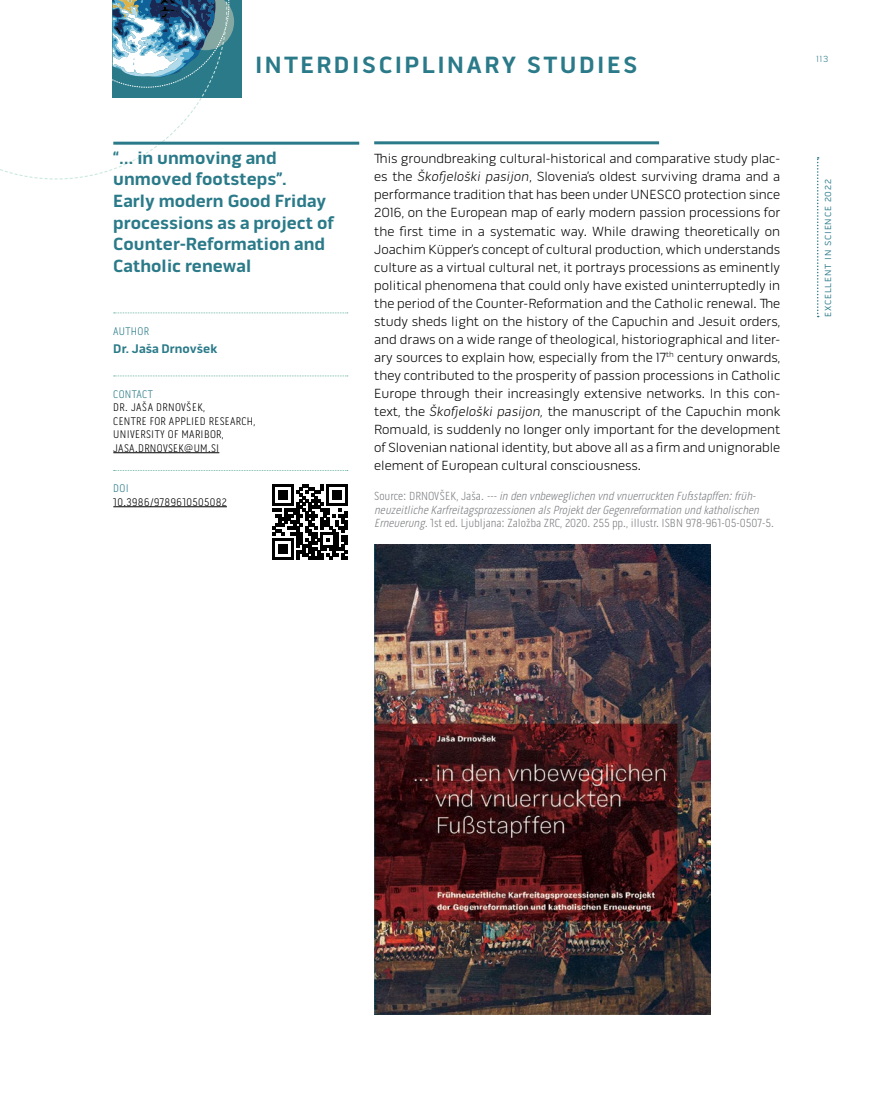
<style>
.page{position:relative;width:893px;height:1106px;background:#fff}
.page>*{position:absolute;margin:0;border:0;box-sizing:border-box;transform-origin:0 0}
.t1{font:700 24px "Bose Gothic";letter-spacing:.1em;color:#2a7a89}
.t2{font:700 18px/21.6px "Bose Gothic";color:#2a7a89}
.t3{font:300 13.5px/18px "Bose Gothic";color:#000;text-align:justify}
.t4{font:700 12.75px "Bose Gothic";color:#2a7a89}
.t5{font:italic 300 12px/13.5px "Pill Gothic 300 mg";color:#808285}
.t6{font:300 11.25px/13.5px "Pill Gothic 300 mg";letter-spacing:.03em;color:#000}
.t7{font:300 11.25px "Pill Gothic 300 mg";letter-spacing:.03em;color:#2a7a89}
.t8{font:9px "Bose Gothic";letter-spacing:.1em;color:#2a7a89}
.t9{font:300 9px "Bose Gothic";color:#2a7a89}
.s1{font-style:italic}
.s2{font-style:normal}
</style>
<div class="page">
<div style="left:113px;top:0;width:129px;height:97px;background:#2a7a89"></div>
<svg style="left:817px;top:157px;width:2px;height:160px"></svg>
<hr style="left:374px;top:141px;width:285px;height:3px;background:#2a7a89">
<img style="left:374px;top:544px;width:336px;height:470px">
<svg style="left:228px;top:0;width:6px;height:142px"></svg>
<svg style="left:0;top:0;width:228px;height:180px"></svg>
<hr style="left:113px;top:142px;width:246px;height:3px;background:#2a7a89">
<svg style="left:114px;top:312px;width:234px;height:1px"></svg>
<svg style="left:114px;top:375px;width:234px;height:1px"></svg>
<hr style="left:113px;top:452px;width:106px;height:1px;background:#000">
<svg style="left:114px;top:470px;width:234px;height:1px"></svg>
<hr style="left:113px;top:506px;width:114px;height:1px;background:#000">
<svg style="left:272px;top:484px;width:75px;height:75px"></svg>
<h1 class="t1" style="left:255px;top:51px;width:384px">INTERDISCIPLINARY STUDIES</h1>
<h2 class="t2" style="left:113px;top:147px;width:222px">“… in unmoving and unmoved footsteps”.<br>Early modern Good Friday processions as a project of<br>Counter‑Reformation and<br>Catholic renewal</h2>
<p class="t7" style="left:113px;top:324px;width:37px">AUTHOR</p>
<p class="t4" style="left:113px;top:340px;width:106px">Dr. Jaša Drnovšek</p>
<p class="t7" style="left:113px;top:387px;width:41px">CONTACT</p>
<p class="t6" style="left:113px;top:400px;width:144px">DR. JAŠA DRNOVŠEK,<br>CENTRE FOR APPLIED RESEARCH,<br>UNIVERSITY OF MARIBOR,<br>JASA.DRNOVSEK@UM.SI</p>
<p class="t7" style="left:113px;top:482px;width:17px">DOI</p>
<p class="t6" style="left:113px;top:495px;width:115px">10.3986/9789610505082</p>
<p class="t3" style="left:374px;top:150px;width:408px">This groundbreaking cultural‑historical and comparative study plac‑ es the <span class="s1">Škofjeloški pasijon</span>, Slovenia’s oldest surviving drama and a performance tradition that has been under UNESCO protection since 2016, on the European map of early modern passion processions for the first time in a systematic way. While drawing theoretically on Joachim Küpper’s concept of cultural production, which understands culture as a virtual cultural net, it portrays processions as eminently political phenomena that could only have existed uninterruptedly in the period of the Counter‑Reformation and the Catholic renewal. The study sheds light on the history of the Capuchin and Jesuit orders, and draws on a wide range of theological, historiographical and liter‑ ary sources to explain how, especially from the 17<sup>th</sup> century onwards, they contributed to the prosperity of passion processions in Catholic Europe through their increasingly extensive networks. In this con‑ text, the <span class="s1">Škofjeloški pasijon,</span> the manuscript of the Capuchin monk Romuald, is suddenly no longer only important for the development of Slovenian national identity, but above all as a firm and unignorable element of European cultural consciousness.</p>
<p class="t5" style="left:374px;top:489px;width:401px"><span class="s2">S o u r c e : D R N O V Š E K, J a š a .</span> ‑‑‑in den vnbeweglichen vndvnuerruckten Fußstapffen:früh‑ neuzeitlicheKarfreitagsprozessionen alsProjektderGegenreformation undkatholischen<br>Erneuerung.<span class="s2">1st ed. Ljubljana: Založba ZRC, 2020. 255 pp., illustr. ISBN 978‑961‑05‑0507‑5.</span></p>
<p class="t9" style="left:816px;top:54px;width:14px">113</p>
<p class="t8" style="left:823px;top:317px;width:140px;rotate:-90deg">EXCELLENT IN SCIENCE 2022</p>
</div>
